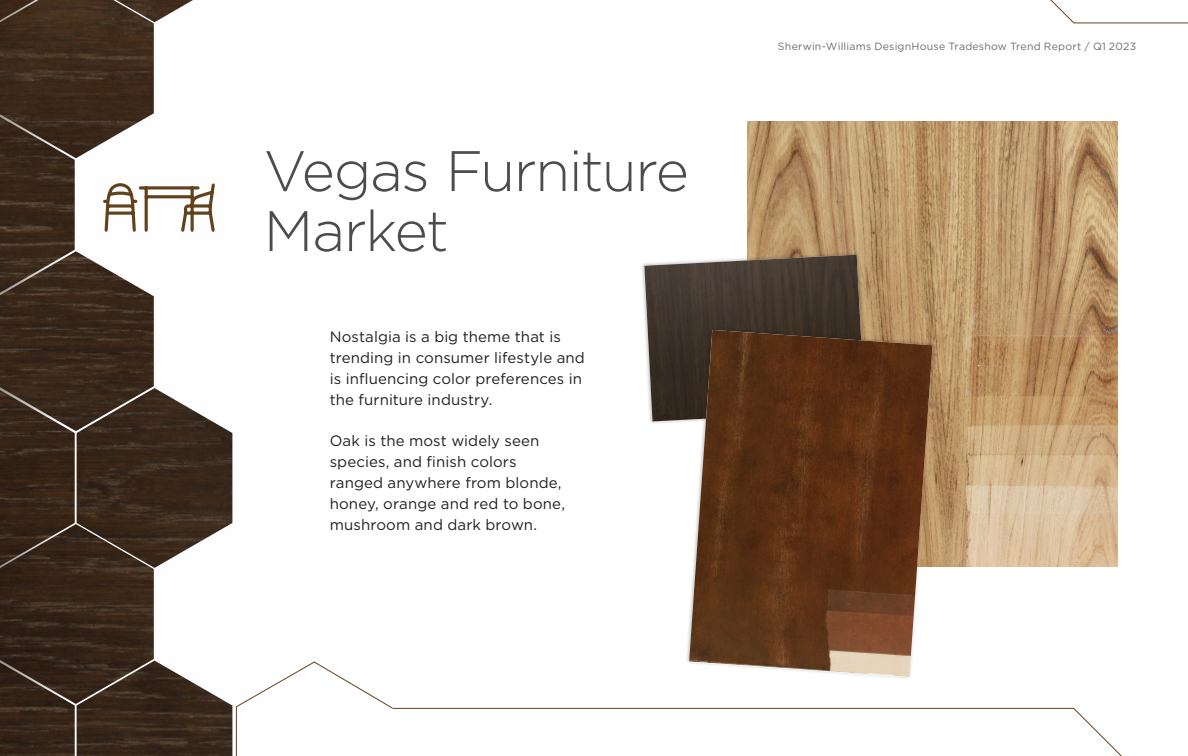
<style>
.page{position:relative;width:1188px;height:756px;background:#fff}
.page>*{position:absolute;margin:0;border:0;box-sizing:border-box;transform-origin:0 0}
.t1{font:300 57px/60px "Gotham";letter-spacing:-.025em;color:#4b4c4d}
.t2{font:15px/21px "Gotham";letter-spacing:.005em;color:#231f20}
.t3{font:10.5px "Gotham";letter-spacing:.02em;color:#6c6d70}
</style>
<div class="page">
<svg style="left:1050px;top:0;width:138px;height:24px"></svg>
<img style="left:0;top:0;width:232px;height:756px">
<svg style="left:236px;top:661px;width:886px;height:95px"></svg>
<svg style="left:101px;top:179px;width:116px;height:55px"></svg>
<img style="left:747px;top:122px;width:371px;height:445px">
<svg style="left:642px;top:251px;width:227px;height:172px"></svg>
<img style="left:644px;top:255px;width:221px;height:166px">
<svg style="left:685px;top:326px;width:252px;height:356px"></svg>
<img style="left:689px;top:330px;width:244px;height:347px">
<p class="t1" style="left:264px;top:139px;width:427px">Vegas Furniture<br>Market</p>
<p class="t2" style="left:330px;top:326px;width:257px">Nostalgia is a big theme that is trending in consumer lifestyle and is influencing color preferences in the furniture industry.</p>
<p class="t2" style="left:330px;top:430px;width:237px">Oak is the most widely seen species, and finish colors ranged anywhere from blonde, honey, orange and red to bone, mushroom and dark brown.</p>
<p class="t3" style="left:778px;top:40px;width:360px">Sherwin-Williams DesignHouse Tradeshow Trend Report / Q1 2023</p>
</div>
